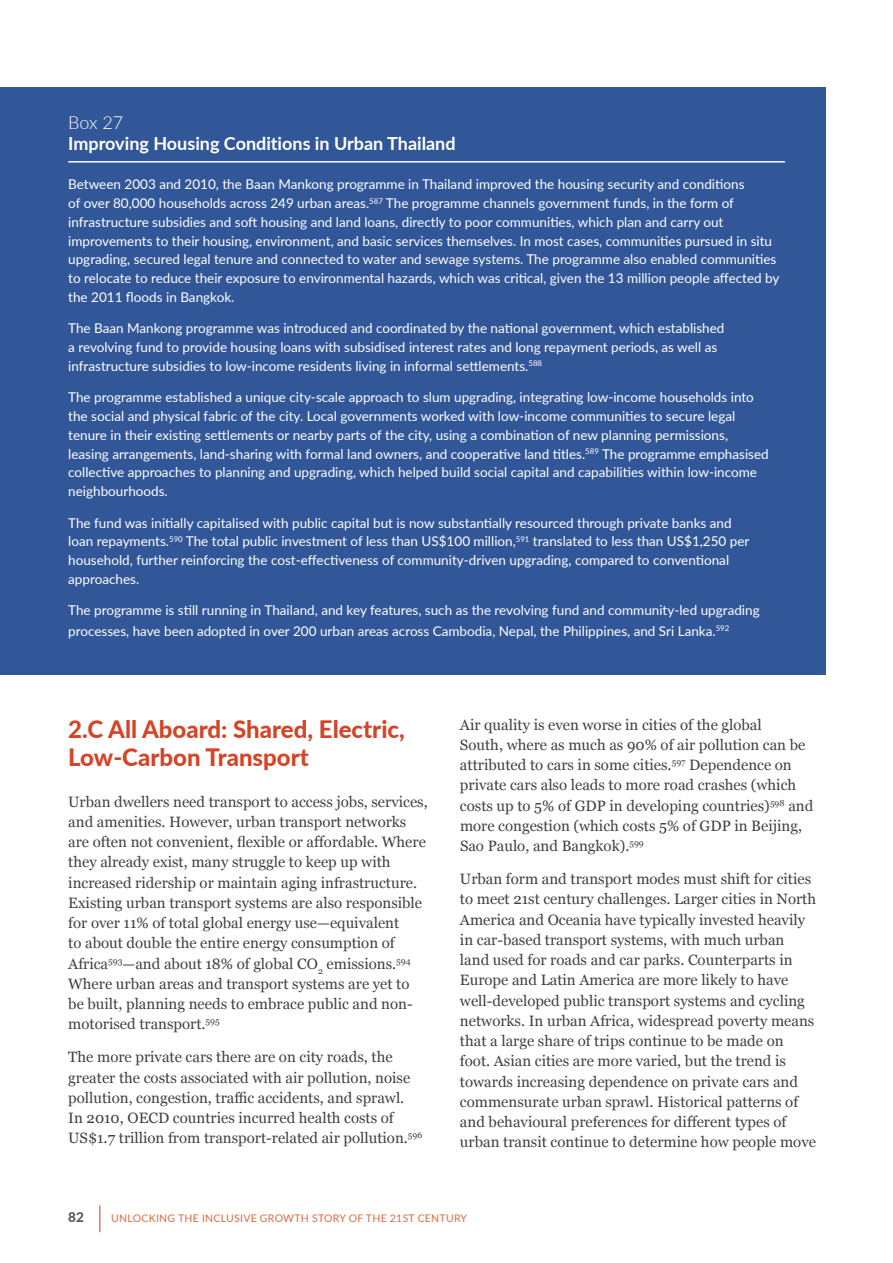
<style>
.page{position:relative;width:893px;height:1263px;background:#fff}
.page>*{position:absolute;margin:0;border:0;box-sizing:border-box;transform-origin:0 0}
.t1{font:800 24px/28.5px "Lato";color:#d44427}
.t2{font:700 18px "Lato";color:#fff}
.t3{font:300 18px "Lato";color:#fff}
.t4{font:15px/20.2px "Georgia";color:#414042}
.t5{font:13.5px/18.8px "Lato";color:#fff}
.t6{font:800 13.5px "Lato";color:#58595b}
.t7{font:10.5px "Lato";letter-spacing:.025em;color:#dc6a43}
</style>
<div class="page">
<svg style="left:99px;top:1205px;width:1px;height:27px"></svg>
<div style="left:0;top:88px;width:825px;height:587px;background:#325798"></div>
<hr style="left:68px;top:161px;width:717px;height:2px;background:#fff">
<h2 class="t3" style="left:68px;top:111px;width:57px">Box 27</h2>
<h2 class="t2" style="left:68px;top:132px;width:389px">Improving Housing Conditions in Urban Thailand</h2>
<p class="t5" style="left:68px;top:175px;width:713px">Between 2003 and 2010, the Baan Mankong programme in Thailand improved the housing security and conditions<br>of over 80,000 households across 249 urban areas.<sup>587</sup> The programme channels government funds, in the form of infrastructure subsidies and soft housing and land loans, directly to poor communities, which plan and carry out improvements to their housing, environment, and basic services themselves. In most cases, communities pursued in situ upgrading, secured legal tenure and connected to water and sewage systems. The programme also enabled communities to relocate to reduce their exposure to environmental hazards, which was critical, given the 13 million people affected by the 2011 floods in Bangkok.</p>
<p class="t5" style="left:68px;top:319px;width:658px">The Baan Mankong programme was introduced and coordinated by the national government, which established a revolving fund to provide housing loans with subsidised interest rates and long repayment periods, as well as infrastructure subsidies to low-income residents living in informal settlements.<sup>588</sup></p>
<p class="t5" style="left:68px;top:388px;width:702px">The programme established a unique city-scale approach to slum upgrading, integrating low-income households into the social and physical fabric of the city. Local governments worked with low-income communities to secure legal tenure in their existing settlements or nearby parts of the city, using a combination of new planning permissions, leasing arrangements, land-sharing with formal land owners, and cooperative land titles.<sup>589</sup> The programme emphasised collective approaches to planning and upgrading, which helped build social capital and capabilities within low-income neighbourhoods.</p>
<p class="t5" style="left:68px;top:513px;width:683px">The fund was initially capitalised with public capital but is now substantially resourced through private banks and loan repayments.<sup>590</sup> The total public investment of less than US$100 million,<sup>591</sup> translated to less than US$1,250 per household, further reinforcing the cost-effectiveness of community-driven upgrading, compared to conventional approaches.</p>
<p class="t5" style="left:68px;top:600px;width:693px;line-height:20.2px">The programme is still running in Thailand, and key features, such as the revolving fund and community-led upgrading processes, have been adopted in over 200 urban areas across Cambodia, Nepal, the Philippines, and Sri Lanka.<sup>592</sup></p>
<h1 class="t1" style="left:68px;top:714px;width:338px">2.C All Aboard: Shared, Electric,<br>Low-Carbon Transport</h1>
<p class="t4" style="left:68px;top:791px;width:361px">Urban dwellers need transport to access jobs, services, and amenities. However, urban transport networks are often not convenient, flexible or affordable. Where they already exist, many struggle to keep up with increased ridership or maintain aging infrastructure.<br>Existing urban transport systems are also responsible for over 11% of total global energy use—equivalent<br>to about double the entire energy consumption of Africa<sup>593</sup>—and about 18% of global CO<sub>2</sub> emissions.<sup>594<br></sup>Where urban areas and transport systems are yet to be built, planning needs to embrace public and non&shy;motorised transport.<sup>595</sup></p>
<p class="t4" style="left:68px;top:1047px;width:356px">The more private cars there are on city roads, the greater the costs associated with air pollution, noise pollution, congestion, traffic accidents, and sprawl.<br>In 2010, OECD countries incurred health costs of US$1.7 trillion from transport-related air pollution.<sup>596</sup></p>
<p class="t4" style="left:460px;top:714px;width:355px">Air quality is even worse in cities of the global<br>South, where as much as 90% of air pollution can be attributed to cars in some cities.<sup>597</sup> Dependence on private cars also leads to more road crashes (which costs up to 5% of GDP in developing countries)<sup>598</sup> and more congestion (which costs 5% of GDP in Beijing, Sao Paulo, and Bangkok).<sup>599</sup></p>
<p class="t4" style="left:460px;top:869px;width:358px">Urban form and transport modes must shift for cities to meet 21st century challenges. Larger cities in North America and Oceania have typically invested heavily in car-based transport systems, with much urban land used for roads and car parks. Counterparts in Europe and Latin America are more likely to have well-developed public transport systems and cycling networks. In urban Africa, widespread poverty means that a large share of trips continue to be made on foot. Asian cities are more varied, but the trend is towards increasing dependence on private cars and commensurate urban sprawl. Historical patterns of and behavioural preferences for different types of urban transit continue to determine how people move</p>
<p class="t6" style="left:68px;top:1209px;width:17px">82</p>
<p class="t7" style="left:111px;top:1211px;width:357px">UNLOCKING THE INCLUSIVE GROWTH STORY OF THE 21ST CENTURY</p>
</div>
